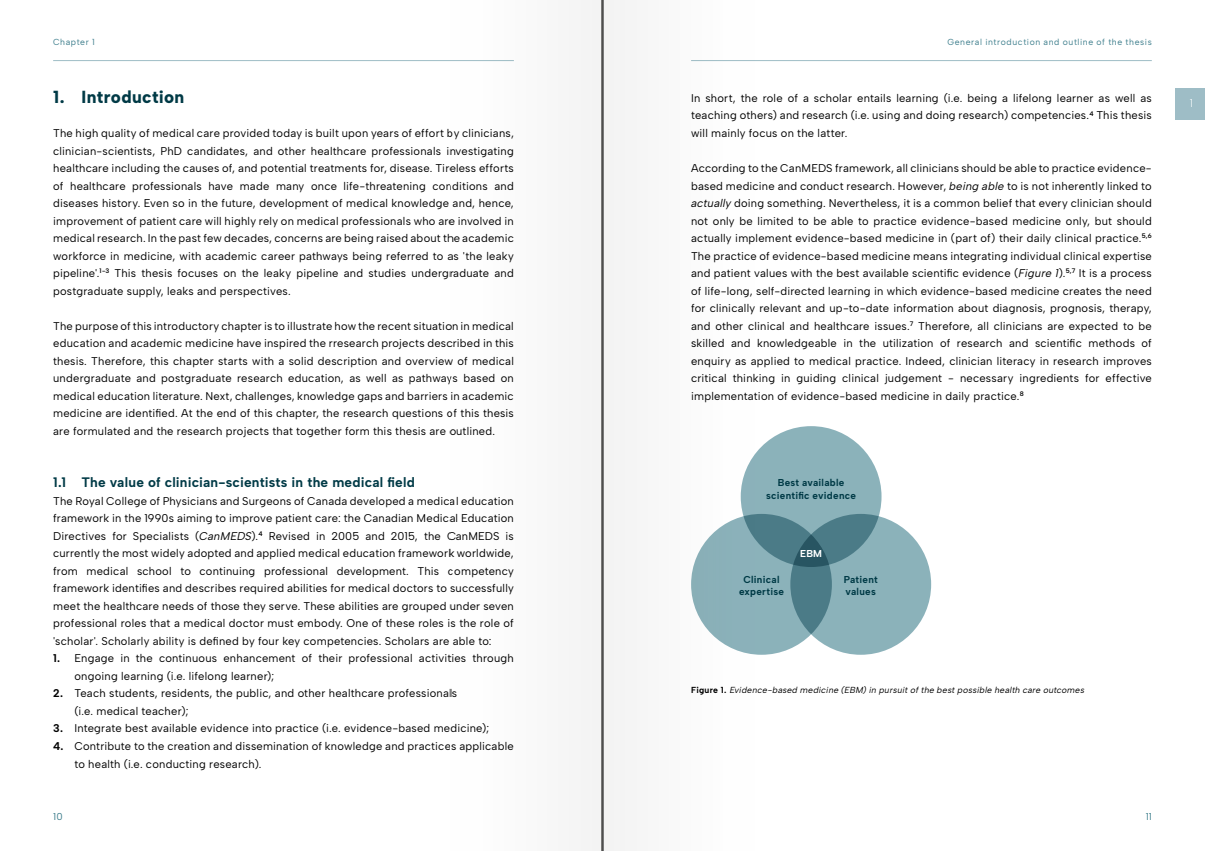
<style>
.page{position:relative;width:1205px;height:851px;background:#fff}
.page>*{position:absolute;margin:0;border:0;box-sizing:border-box;transform-origin:0 0}
.t1{font:800 17.5px "Albert Sans";letter-spacing:.02em;color:#003a46}
.t2{font:700 13.75px "Albert Sans";letter-spacing:.01em;color:#003a46}
.t3{font:11.25px/17.5px "Albert Sans";letter-spacing:.02em;color:#000;text-align:justify}
.t4{font:300 11.25px "Albert Sans";color:#fff}
.t5{font:700 10px/12.5px "Albert Sans";letter-spacing:.025em;color:#003a46;text-align:center}
.t6{font:10px "Albert Sans";color:#3f7f8d}
.t7{font:700 10px "Albert Sans";color:#fff}
.t8{font:italic 8.75px "Albert Sans";letter-spacing:.025em;color:#000}
.t9{font:8.75px "Albert Sans";letter-spacing:.07em;color:#3f7f8d}
.s1{font-style:italic}
.s2{font-weight:700}
.s3{font-weight:700;font-style:normal}
</style>
<div class="page">
<hr style="left:53px;top:60px;width:461px;height:1px;background:#9ebdc6">
<hr style="left:691px;top:60px;width:461px;height:1px;background:#9ebdc6">
<div style="left:741px;top:426px;width:140px;height:141px;background:#8bb2ba;border-radius:50%"></div>
<svg style="left:691px;top:514px;width:141px;height:140px;background:#76a0a9"></svg>
<svg style="left:790px;top:514px;width:141px;height:140px;background:#759fa8"></svg>
<div style="left:1175px;top:89px;width:30px;height:31px;background:#9ebdc6"></div>
<div style="left:450px;top:0;width:152px;height:850px;background:#f9f9f9"></div>
<div style="left:602px;top:0;width:153px;height:850px;background:#f9f9f9"></div>
<hr style="left:601px;top:0;width:3px;height:850px;background:#575756">
<p class="t9" style="left:53px;top:37px;width:43px">Chapter 1</p>
<h1 class="t1" style="left:53px;top:86px;width:133px">1. Introduction</h1>
<p class="t3" style="left:53px;top:124px;width:462px">The high quality of medical care provided today is built upon years of effort by clinicians, clinician-scientists, PhD candidates, and other healthcare professionals investigating healthcare including the causes of, and potential treatments for, disease. Tireless efforts of healthcare professionals have made many once life-threatening conditions and diseases history. Even so in the future, development of medical knowledge and, hence, improvement of patient care will highly rely on medical professionals who are involved in medical research. In the past few decades, concerns are being raised about the academic workforce in medicine, with academic career pathways being referred to as 'the leaky pipeline'.<sup>1-3</sup> This thesis focuses on the leaky pipeline and studies undergraduate and postgraduate supply, leaks and perspectives.</p>
<p class="t3" style="left:53px;top:317px;width:462px">The purpose of this introductory chapter is to illustrate how the recent situation in medical education and academic medicine have inspired the rresearch projects described in this thesis. Therefore, this chapter starts with a solid description and overview of medical undergraduate and postgraduate research education, as well as pathways based on medical education literature. Next, challenges, knowledge gaps and barriers in academic medicine are identified. At the end of this chapter, the research questions of this thesis are formulated and the research projects that together form this thesis are outlined.</p>
<p class="t2" style="left:53px;top:474px;width:363px">1.1 The value of clinician-scientists in the medical field</p>
<p class="t3" style="left:53px;top:492px;width:462px">The Royal College of Physicians and Surgeons of Canada developed a medical education framework in the 1990s aiming to improve patient care: the Canadian Medical Education Directives for Specialists (<span class="s1">CanMEDS</span>).<sup>4</sup> Revised in 2005 and 2015, the CanMEDS is currently the most widely adopted and applied medical education framework worldwide, from medical school to continuing professional development. This competency framework identifies and describes required abilities for medical doctors to successfully meet the healthcare needs of those they serve. These abilities are grouped under seven professional roles that a medical doctor must embody. One of these roles is the role of 'scholar'. Scholarly ability is defined by four key competencies. Scholars are able to:</p>
<p class="t3" style="left:74px;top:649px;width:441px;text-indent:-21px"><span class="s2">1.</span> Engage in the continuous enhancement of their professional activities through ongoing learning (i.e. lifelong learner);</p>
<p class="t3" style="left:74px;top:684px;width:384px;text-indent:-21px"><span class="s2">2.</span> Teach students, residents, the public, and other healthcare professionals (i.e. medical teacher);</p>
<p class="t3" style="left:53px;top:719px;width:438px"><span class="s2">3.</span> Integrate best available evidence into practice (i.e. evidence-based medicine);</p>
<p class="t3" style="left:74px;top:737px;width:441px;text-indent:-21px"><span class="s2">4.</span> Contribute to the creation and dissemination of knowledge and practices applicable to health (i.e. conducting research).</p>
<p class="t9" style="left:947px;top:37px;width:206px">General introduction and outline of the thesis</p>
<p class="t3" style="left:691px;top:89px;width:462px">In short, the role of a scholar entails learning (i.e. being a lifelong learner as well as teaching others) and research (i.e. using and doing research) competencies.<sup>4</sup> This thesis will mainly focus on the latter.</p>
<p class="t3" style="left:691px;top:159px;width:462px">According to the CanMEDS framework, all clinicians should be able to practice evidence&shy;based medicine and conduct research. However, <span class="s1">being able</span> to is not inherently linked to <span class="s1">actually</span> doing something. Nevertheless, it is a common belief that every clinician should not only be limited to be able to practice evidence-based medicine only, but should actually implement evidence-based medicine in (part of) their daily clinical practice.<sup>5,6<br></sup>The practice of evidence-based medicine means integrating individual clinical expertise and patient values with the best available scientific evidence (<span class="s1">Figure 1</span>).<sup>5,7</sup> It is a process of life-long, self-directed learning in which evidence-based medicine creates the need for clinically relevant and up-to-date information about diagnosis, prognosis, therapy, and other clinical and healthcare issues.<sup>7</sup> Therefore, all clinicians are expected to be skilled and knowledgeable in the utilization of research and scientific methods of enquiry as applied to medical practice. Indeed, clinician literacy in research improves critical thinking in guiding clinical judgement - necessary ingredients for effective implementation of evidence-based medicine in daily practice.<sup>8</sup></p>
<p class="t5" style="left:766px;top:476px;width:91px">Best available scientific evidence</p>
<p class="t7" style="left:800px;top:547px;width:23px">EBM</p>
<p class="t5" style="left:739px;top:573px;width:46px">Clinical expertise</p>
<p class="t5" style="left:844px;top:573px;width:35px;text-align:left">Patient values</p>
<p class="t8" style="left:691px;top:685px;width:395px"><span class="s3">Figure 1.</span> Evidence-based medicine (EBM) in pursuit of the best possible health care outcomes</p>
<p class="t6" style="left:53px;top:810px;width:11px">10</p>
<p class="t6" style="left:1145px;top:810px;width:8px">11</p>
<p class="t4" style="left:1190px;top:96px;width:5px">1</p>
</div>
